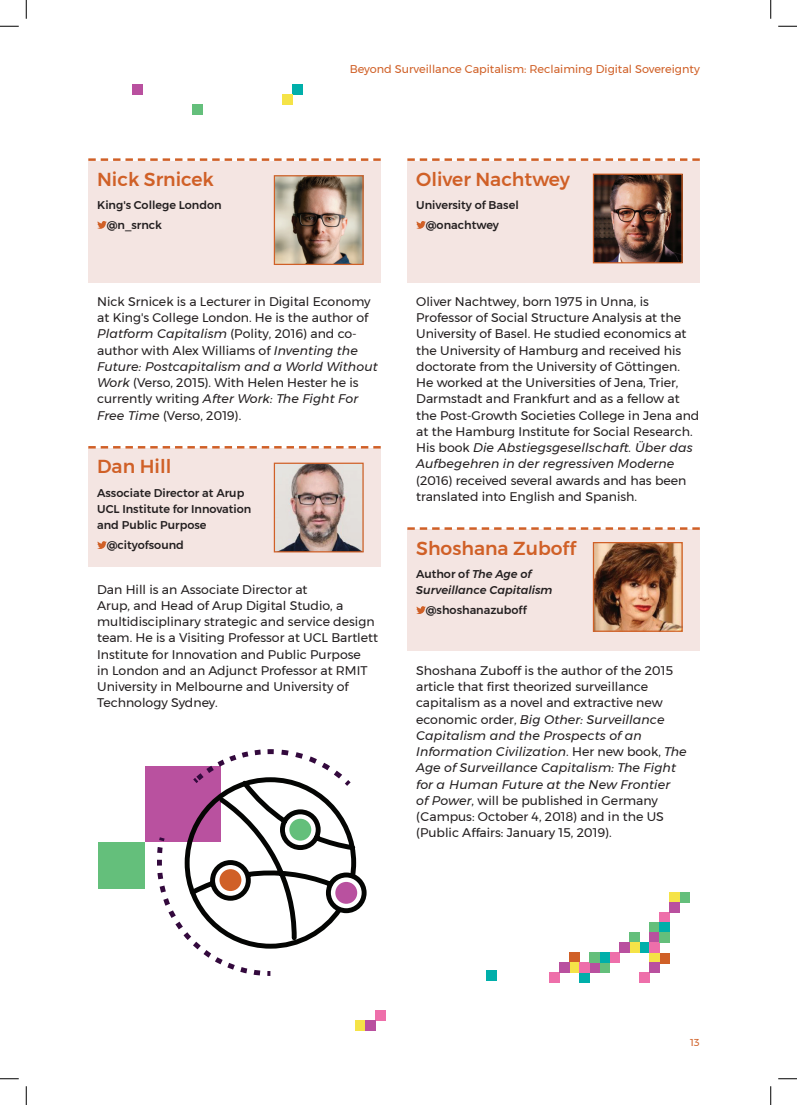
<style>
.page{position:relative;width:797px;height:1105px;background:#fff}
.page>*{position:absolute;margin:0;border:0;box-sizing:border-box;transform-origin:0 0}
.t1{font:500 18.75px "Montserrat";color:#d06027}
.t2{font:12.5px/16.2px "Montserrat";color:#231f20}
.t3{font:500 11.25px/19.8px "Montserrat";color:#231f20}
.t4{font:11.25px "Montserrat";color:#d06027}
.t5{font:italic 500 11.25px/16.2px "Montserrat";color:#231f20}
.t6{font:10px "Montserrat";color:#d06027}
.s1{font-style:italic}
.s2{font-style:normal}
</style>
<div class="page">
<div style="left:88px;top:161px;width:293px;height:121px;background:#f4e5e2"></div>
<div style="left:407px;top:161px;width:292px;height:121px;background:#f4e5e2"></div>
<div style="left:407px;top:529px;width:292px;height:122px;background:#f4e5e2"></div>
<div style="left:88px;top:449px;width:293px;height:118px;background:#f4e5e2"></div>
<svg style="left:88px;top:158px;width:293px;height:3px"></svg>
<svg style="left:88px;top:446px;width:293px;height:2px"></svg>
<svg style="left:97px;top:221px;width:10px;height:8px"></svg>
<svg style="left:97px;top:541px;width:10px;height:8px"></svg>
<svg style="left:407px;top:158px;width:292px;height:3px"></svg>
<svg style="left:407px;top:527px;width:292px;height:3px"></svg>
<svg style="left:416px;top:221px;width:10px;height:8px"></svg>
<svg style="left:416px;top:606px;width:10px;height:8px"></svg>
<img style="left:595px;top:176px;width:85px;height:85px">
<div style="left:593px;top:174px;width:89px;height:89px;border:1px solid #d06027"></div>
<img style="left:595px;top:544px;width:85px;height:86px">
<div style="left:593px;top:542px;width:89px;height:90px;border:1px solid #d06027"></div>
<img style="left:276px;top:465px;width:85px;height:85px">
<div style="left:274px;top:463px;width:89px;height:89px;border:1px solid #d06027"></div>
<img style="left:276px;top:177px;width:85px;height:86px">
<div style="left:274px;top:175px;width:89px;height:90px;border:1px solid #d06027"></div>
<div style="left:145px;top:766px;width:75px;height:76px;background:#b9519f"></div>
<div style="left:98px;top:842px;width:47px;height:46px;background:#64bf7b"></div>
<svg style="left:157px;top:749px;width:210px;height:227px"></svg>
<div style="left:659px;top:953px;width:10px;height:10px;background:#d06027"></div>
<div style="left:649px;top:953px;width:10px;height:10px;background:#f5e347"></div>
<div style="left:679px;top:893px;width:10px;height:10px;background:#64bf7b"></div>
<div style="left:639px;top:973px;width:10px;height:10px;background:#ee6faa"></div>
<div style="left:649px;top:963px;width:10px;height:10px;background:#b9509f"></div>
<div style="left:669px;top:893px;width:10px;height:10px;background:#f5e347"></div>
<div style="left:659px;top:913px;width:10px;height:10px;background:#ee6faa"></div>
<div style="left:669px;top:903px;width:10px;height:10px;background:#b9509f"></div>
<div style="left:649px;top:923px;width:10px;height:10px;background:#64bf7b"></div>
<div style="left:639px;top:943px;width:10px;height:10px;background:#00afaa"></div>
<div style="left:649px;top:933px;width:10px;height:10px;background:#b9509f"></div>
<div style="left:659px;top:923px;width:10px;height:10px;background:#00afaa"></div>
<div style="left:649px;top:943px;width:10px;height:10px;background:#ee6faa"></div>
<div style="left:659px;top:933px;width:10px;height:10px;background:#64bf7b"></div>
<div style="left:133px;top:85px;width:10px;height:10px;background:#b9509f"></div>
<div style="left:293px;top:85px;width:10px;height:10px;background:#00afaa"></div>
<div style="left:283px;top:95px;width:10px;height:10px;background:#f5e347"></div>
<div style="left:193px;top:105px;width:10px;height:10px;background:#64bf7b"></div>
<div style="left:569px;top:953px;width:10px;height:10px;background:#d06027"></div>
<div style="left:569px;top:963px;width:10px;height:10px;background:#f5e347"></div>
<div style="left:629px;top:933px;width:10px;height:10px;background:#64bf7b"></div>
<div style="left:549px;top:973px;width:10px;height:10px;background:#ee6faa"></div>
<div style="left:559px;top:963px;width:10px;height:10px;background:#b9509f"></div>
<div style="left:629px;top:943px;width:10px;height:10px;background:#f5e347"></div>
<div style="left:609px;top:953px;width:10px;height:10px;background:#ee6faa"></div>
<div style="left:619px;top:943px;width:10px;height:10px;background:#b9509f"></div>
<div style="left:599px;top:963px;width:10px;height:10px;background:#64bf7b"></div>
<div style="left:579px;top:973px;width:10px;height:10px;background:#00afaa"></div>
<div style="left:589px;top:963px;width:10px;height:10px;background:#b9509f"></div>
<div style="left:599px;top:953px;width:10px;height:10px;background:#00afaa"></div>
<div style="left:579px;top:963px;width:10px;height:10px;background:#ee6faa"></div>
<div style="left:589px;top:953px;width:10px;height:10px;background:#64bf7b"></div>
<div style="left:356px;top:1021px;width:10px;height:10px;background:#f5e347"></div>
<div style="left:376px;top:1011px;width:10px;height:10px;background:#ee6faa"></div>
<div style="left:366px;top:1021px;width:10px;height:10px;background:#b9509f"></div>
<div style="left:486px;top:971px;width:10px;height:10px;background:#00afaa"></div>
<svg style="left:0;top:25px;width:19px;height:2px"></svg>
<svg style="left:778px;top:25px;width:19px;height:2px"></svg>
<svg style="left:0;top:1078px;width:19px;height:1px"></svg>
<svg style="left:778px;top:1078px;width:19px;height:1px"></svg>
<svg style="left:25px;top:0;width:2px;height:19px"></svg>
<svg style="left:25px;top:1086px;width:2px;height:19px"></svg>
<svg style="left:770px;top:0;width:1px;height:19px"></svg>
<svg style="left:770px;top:1086px;width:1px;height:19px"></svg>
<h1 class="t1" style="left:97px;top:164px;width:118px">Nick Srnicek</h1>
<p class="t3" style="left:107px;top:195px;width:116px;text-indent:-10px">King's College London @n_srnck</p>
<p class="t4" style="left:350px;top:60px;width:351px">Beyond Surveillance Capitalism: Reclaiming Digital Sovereignty</p>
<h1 class="t1" style="left:416px;top:164px;width:155px">Oliver Nachtwey</h1>
<p class="t3" style="left:426px;top:195px;width:94px;text-indent:-10px">University of Basel @onachtwey</p>
<p class="t2" style="left:97px;top:293px;width:282px">Nick Srnicek is a Lecturer in Digital Economy at King's College London. He is the author of <span class="s1">Platform Capitalism</span> (Polity, 2016) and co&shy;author with Alex Williams of <span class="s1">Inventing the Future: Postcapitalism and a World Without Work</span> (Verso, 2015). With Helen Hester he is currently writing <span class="s1">After Work: The Fight For Free Time</span> (Verso, 2019).</p>
<h1 class="t1" style="left:97px;top:452px;width:76px">Dan Hill</h1>
<p class="t3" style="left:97px;top:484px;width:156px;line-height:16.2px">Associate Director at Arup<br>UCL Institute for Innovation and Public Purpose</p>
<p class="t3" style="left:107px;top:535px;width:79px">@cityofsound</p>
<p class="t2" style="left:97px;top:581px;width:282px">Dan Hill is an Associate Director at<br>Arup, and Head of Arup Digital Studio, a multidisciplinary strategic and service design team. He is a Visiting Professor at UCL Bartlett Institute for Innovation and Public Purpose<br>in London and an Adjunct Professor at RMIT University in Melbourne and University of Technology Sydney.</p>
<p class="t2" style="left:416px;top:293px;width:285px">Oliver Nachtwey, born 1975 in Unna, is Professor of Social Structure Analysis at the University of Basel. He studied economics at the University of Hamburg and received his doctorate from the University of Göttingen.<br>He worked at the Universities of Jena, Trier, Darmstadt and Frankfurt and as a fellow at the Post-Growth Societies College in Jena and at the Hamburg Institute for Social Research.<br>His book <span class="s1">Die Abstiegsgesellschaft. Über das Aufbegehren in der regressiven Moderne</span></p>
<p class="t2" style="left:416px;top:472px;width:272px">(2016) received several awards and has been translated into English and Spanish.</p>
<h1 class="t1" style="left:416px;top:533px;width:162px">Shoshana Zuboff</h1>
<p class="t5" style="left:416px;top:566px;width:138px"><span class="s2">Author of</span> The Age of<br>Surveillance Capitalism</p>
<p class="t3" style="left:426px;top:600px;width:102px">@shoshanazuboff</p>
<p class="t2" style="left:416px;top:662px;width:272px">Shoshana Zuboff is the author of the 2015 article that first theorized surveillance capitalism as a novel and extractive new economic order, <span class="s1">Big Other: Surveillance Capitalism and the Prospects of an Information Civilization</span>. Her new book, <span class="s1">The Age of Surveillance Capitalism: The Fight for a Human Future at the New Frontier<br>of Power</span>, will be published in Germany (Campus: October 4, 2018) and in the US (Public Affairs: January 15, 2019).</p>
<p class="t6" style="left:690px;top:1035px;width:11px">13</p>
</div>
